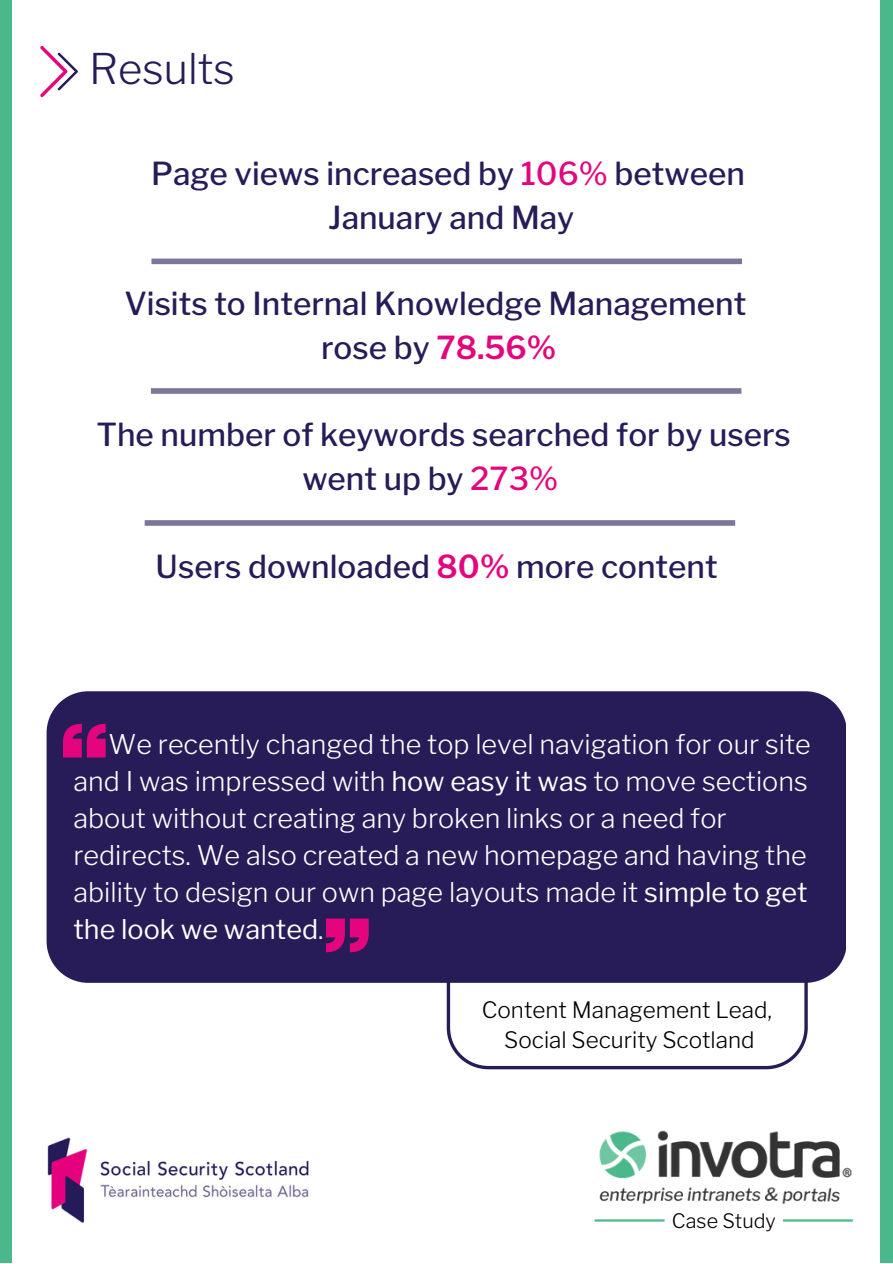
<style>
.page{position:relative;width:893px;height:1264px;background:#fff}
.page>*{position:absolute;margin:0;border:0;box-sizing:border-box;transform-origin:0 0}
.t1{font:300 42px "Libre Franklin";color:#271b58}
.t2{font:500 31.5px/43.8px "Libre Franklin";color:#271b58;text-align:center}
.t3{font:300 27px/37px "Libre Franklin";color:#fff}
.t4{font:300 22.5px/30.3px "Libre Franklin";color:#000;text-align:center}
.t5{font:300 19.8px "Libre Franklin";color:#000}
.s1{color:#e4057e}
.s2{font-weight:600;color:#e4057e}
.s3{font-weight:400}
</style>
<div class="page">
<div style="left:47px;top:691px;width:798px;height:291px;background:#271b58"></div>
<div style="left:880px;top:0;width:12px;height:1262px;background:#4bb88b"></div>
<div style="left:0;top:0;width:12px;height:1262px;background:#4bb88b"></div>
<div style="left:151px;top:258px;width:591px;height:6px;background:#7e7699"></div>
<div style="left:151px;top:388px;width:590px;height:6px;background:#7e7699"></div>
<div style="left:145px;top:520px;width:590px;height:6px;background:#7e7699"></div>
<hr style="left:782px;top:1219px;width:70px;height:2px;background:#4bb88b">
<hr style="left:594px;top:1219px;width:70px;height:2px;background:#4bb88b">
<svg style="left:446px;top:801px;width:361px;height:268px"></svg>
<svg style="left:40px;top:46px;width:38px;height:51px"></svg>
<svg style="left:63px;top:723px;width:43px;height:34px"></svg>
<svg style="left:326px;top:918px;width:42px;height:34px"></svg>
<img style="left:47px;top:1137px;width:262px;height:86px">
<img style="left:599px;top:1130px;width:253px;height:75px">
<h2 class="t1" style="left:89px;top:43px;width:147px">Results</h2>
<p class="t2" style="left:151px;top:152px;width:595px">Page views increased by <span class="s1">106%</span> between<br>January and May</p>
<p class="t2" style="left:124px;top:281px;width:623px">Visits to Internal Knowledge Management rose by <span class="s2">78.56%</span></p>
<p class="t2" style="left:302px;top:412px;width:490px;text-align:left;text-indent:-206px">The number of keywords searched for by users went up by <span class="s1">273%</span></p>
<p class="t2" style="left:156px;top:544px;width:563px">Users downloaded <span class="s2">80%</span> more content</p>
<p class="t3" style="left:73px;top:725px;width:738px;text-indent:35px">We recently changed the top level navigation for our site and I was impressed with <span class="s3">how easy it was</span> to move sections about without creating any broken links or a need for redirects. We also created a new homepage and having the ability to design our own page layouts made it <span class="s3">simple to get the look we wanted</span>.</p>
<p class="t4" style="left:481px;top:994px;width:292px">Content Management Lead,<br>Social Security Scotland</p>
<p class="t5" style="left:672px;top:1208px;width:105px">Case Study</p>
</div>
